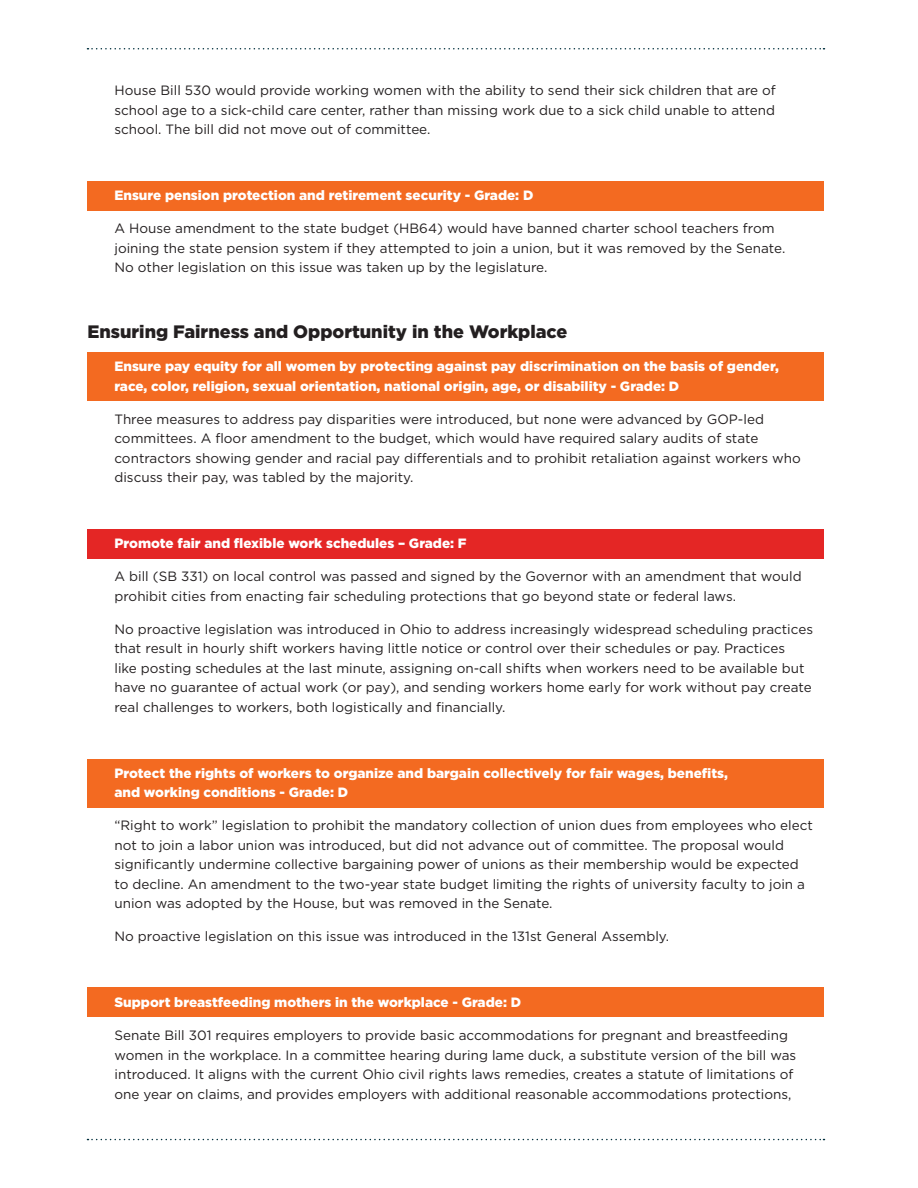
<style>
.page{position:relative;width:918px;height:1188px;background:#fff}
.page>*{position:absolute;margin:0;border:0;box-sizing:border-box;transform-origin:0 0}
.t1{font:900 18px "Gotham";color:#231f20}
.t2{font:13.5px/19.5px "Gotham";color:#231f20}
.t3{font:900 13.5px/19.5px "Gotham";color:#fff}
</style>
<div class="page">
<svg style="left:87px;top:48px;width:737px;height:2px"></svg>
<svg style="left:87px;top:1139px;width:737px;height:1px"></svg>
<div style="left:87px;top:988px;width:737px;height:29px;background:#f36a21"></div>
<div style="left:87px;top:529px;width:737px;height:29px;background:#e42625"></div>
<div style="left:87px;top:181px;width:737px;height:29px;background:#f36a21"></div>
<div style="left:87px;top:352px;width:737px;height:49px;background:#f36a21"></div>
<div style="left:87px;top:759px;width:737px;height:48px;background:#f36a21"></div>
<p class="t2" style="left:114px;top:80px;width:663px;text-align:justify">House Bill 530 would provide working women with the ability to send their sick children that are of school age to a sick-child care center, rather than missing work due to a sick child unable to attend school. The bill did not move out of committee.</p>
<p class="t3" style="left:114px;top:185px;width:420px">Ensure pension protection and retirement security - Grade: D</p>
<p class="t2" style="left:114px;top:218px;width:672px">A House amendment to the state budget (HB64) would have banned charter school teachers from joining the state pension system if they attempted to join a union, but it was removed by the Senate.<br>No other legislation on this issue was taken up by the legislature.</p>
<h1 class="t1" style="left:87px;top:319px;width:482px">Ensuring Fairness and Opportunity in the Workplace</h1>
<p class="t3" style="left:114px;top:356px;width:666px">Ensure pay equity for all women by protecting against pay discrimination on the basis of gender, race, color, religion, sexual orientation, national origin, age, or disability - Grade: D</p>
<p class="t2" style="left:114px;top:409px;width:688px">Three measures to address pay disparities were introduced, but none were advanced by GOP-led committees. A floor amendment to the budget, which would have required salary audits of state contractors showing gender and racial pay differentials and to prohibit retaliation against workers who discuss their pay, was tabled by the majority.</p>
<p class="t3" style="left:114px;top:533px;width:354px">Promote fair and flexible work schedules – Grade: F</p>
<p class="t2" style="left:114px;top:566px;width:689px">A bill (SB 331) on local control was passed and signed by the Governor with an amendment that would prohibit cities from enacting fair scheduling protections that go beyond state or federal laws.</p>
<p class="t2" style="left:114px;top:619px;width:700px">No proactive legislation was introduced in Ohio to address increasingly widespread scheduling practices that result in hourly shift workers having little notice or control over their schedules or pay. Practices<br>like posting schedules at the last minute, assigning on-call shifts when workers need to be available but have no guarantee of actual work (or pay), and sending workers home early for work without pay create real challenges to workers, both logistically and financially.</p>
<p class="t3" style="left:114px;top:763px;width:615px">Protect the rights of workers to organize and bargain collectively for fair wages, benefits, and working conditions - Grade: D</p>
<p class="t2" style="left:114px;top:815px;width:700px">“Right to work” legislation to prohibit the mandatory collection of union dues from employees who elect not to join a labor union was introduced, but did not advance out of committee. The proposal would significantly undermine collective bargaining power of unions as their membership would be expected to decline. An amendment to the two-year state budget limiting the rights of university faculty to join a union was adopted by the House, but was removed in the Senate.</p>
<p class="t2" style="left:114px;top:926px;width:556px">No proactive legislation on this issue was introduced in the 131st General Assembly.</p>
<p class="t3" style="left:114px;top:992px;width:408px">Support breastfeeding mothers in the workplace - Grade: D</p>
<p class="t2" style="left:114px;top:1025px;width:683px">Senate Bill 301 requires employers to provide basic accommodations for pregnant and breastfeeding women in the workplace. In a committee hearing during lame duck, a substitute version of the bill was introduced. It aligns with the current Ohio civil rights laws remedies, creates a statute of limitations of one year on claims, and provides employers with additional reasonable accommodations protections,</p>
</div>
